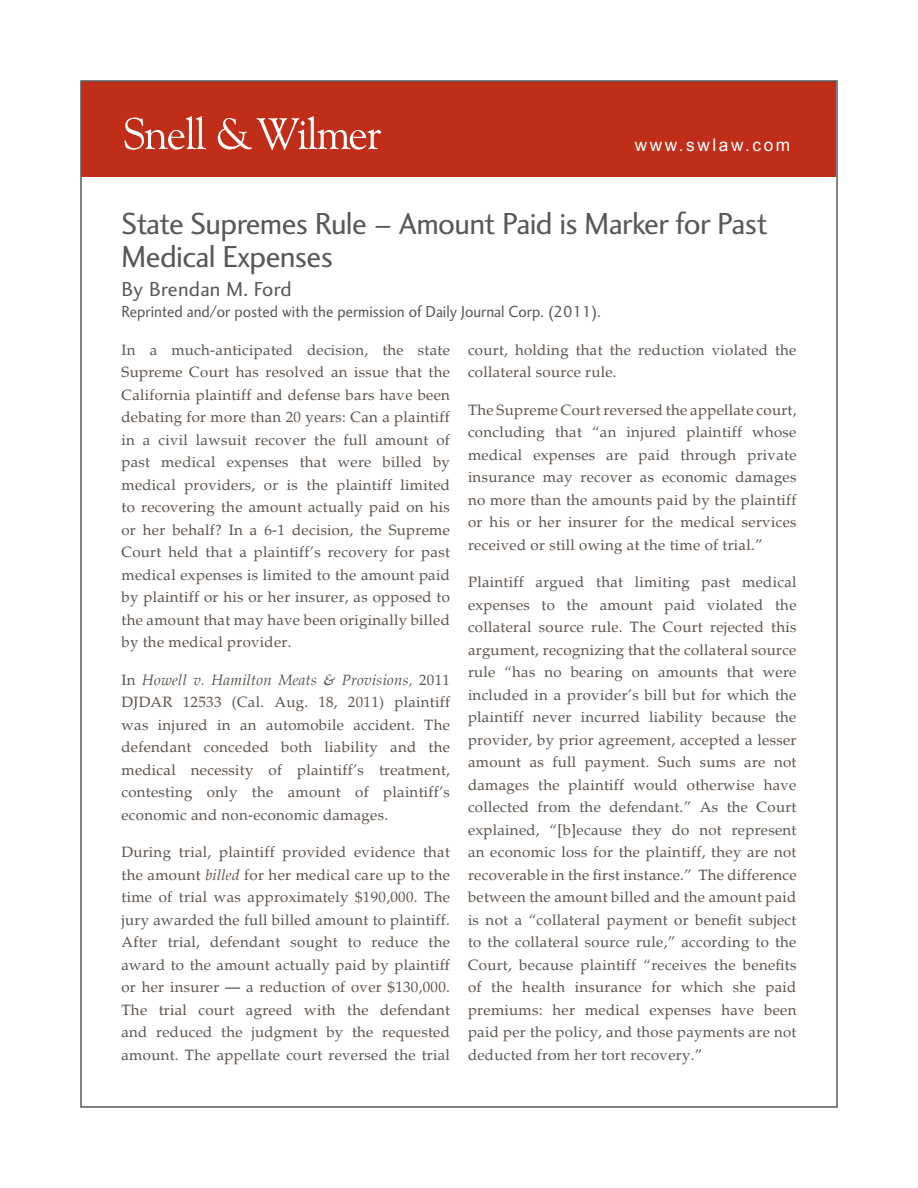
<style>
.page{position:relative;width:918px;height:1188px;background:#fff}
.page>*{position:absolute;margin:0;border:0;box-sizing:border-box;transform-origin:0 0}
.t1{font:31.5px/33px "Charlotte Sans Std";letter-spacing:-.02em;color:#57585a}
.t2{font:21px "Charlotte Sans Std";color:#57585a}
.t3{font:17.25px "Arial";letter-spacing:.15em;color:#fff}
.t4{font:16.5px "Charlotte Sans Std";color:#57585a;scale:.95 1}
.t5{font:15px/22.5px "Palatino";letter-spacing:.02em;color:#5b524b;text-align:justify}
.s1{font-style:italic}
</style>
<div class="page">
<div style="left:82px;top:82px;width:754px;height:95px;background:#c02d19"></div>
<svg style="left:124px;top:116px;width:82px;height:34px"></svg>
<svg style="left:218px;top:116px;width:163px;height:34px"></svg>
<p class="t3" style="left:635px;top:134px;width:157px">www.swlaw.com</p>
<h1 class="t1" style="left:122px;top:208px;width:648px">State Supremes Rule – Amount Paid is Marker for Past<br>Medical Expenses</h1>
<h2 class="t2" style="left:122px;top:277px;width:172px">By Brendan M. Ford</h2>
<p class="t4" style="left:122px;top:302px;width:506px">Reprinted and/or posted with the permission of Daily Journal Corp. (2011).</p>
<p class="t5" style="left:122px;top:339px;width:330px">In a much-anticipated decision, the state Supreme Court has resolved an issue that the California plaintiff and defense bars have been debating for more than 20 years: Can a plaintiff in a civil lawsuit recover the full amount of past medical expenses that were billed by medical providers, or is the plaintiff limited to recovering the amount actually paid on his or her behalf? In a 6-1 decision, the Supreme Court held that a plaintiff’s recovery for past medical expenses is limited to the amount paid by plaintiff or his or her insurer, as opposed to the amount that may have been originally billed by the medical provider.</p>
<p class="t5" style="left:122px;top:669px;width:330px">In <span class="s1">Howell v. Hamilton Meats &amp; Provisions,</span> 2011<br>DJDAR 12533 (Cal. Aug. 18, 2011) plaintiff was injured in an automobile accident. The defendant conceded both liability and the medical necessity of plaintiff’s treatment, contesting only the amount of plaintiff’s economic and non-economic damages.</p>
<p class="t5" style="left:122px;top:841px;width:330px">During trial, plaintiff provided evidence that the amount <span class="s1">billed</span> for her medical care up to the time of trial was approximately $190,000. The jury awarded the full billed amount to plaintiff.<br>After trial, defendant sought to reduce the award to the amount actually paid by plaintiff or her insurer — a reduction of over $130,000.<br>The trial court agreed with the defendant and reduced the judgment by the requested amount. The appellate court reversed the trial</p>
<p class="t5" style="left:468px;top:339px;width:330px">court, holding that the reduction violated the collateral source rule.</p>
<p class="t5" style="left:468px;top:399px;width:330px">The Supreme Court reversed the appellate court, concluding that “an injured plaintiff whose medical expenses are paid through private insurance may recover as economic damages no more than the amounts paid by the plaintiff or his or her insurer for the medical services received or still owing at the time of trial.”</p>
<p class="t5" style="left:468px;top:571px;width:330px">Plaintiff argued that limiting past medical expenses to the amount paid violated the collateral source rule. The Court rejected this argument, recognizing that the collateral source rule “has no bearing on amounts that were included in a provider’s bill but for which the plaintiff never incurred liability because the provider, by prior agreement, accepted a lesser amount as full payment. Such sums are not damages the plaintiff would otherwise have collected from the defendant.” As the Court explained, “[b]ecause they do not represent an economic loss for the plaintiff, they are not recoverable in the first instance.” The difference between the amount billed and the amount paid is not a “collateral payment or benefit subject to the collateral source rule,” according to the Court, because plaintiff “receives the benefits of the health insurance for which she paid premiums: her medical expenses have been paid per the policy, and those payments are not deducted from her tort recovery.”</p>
</div>
